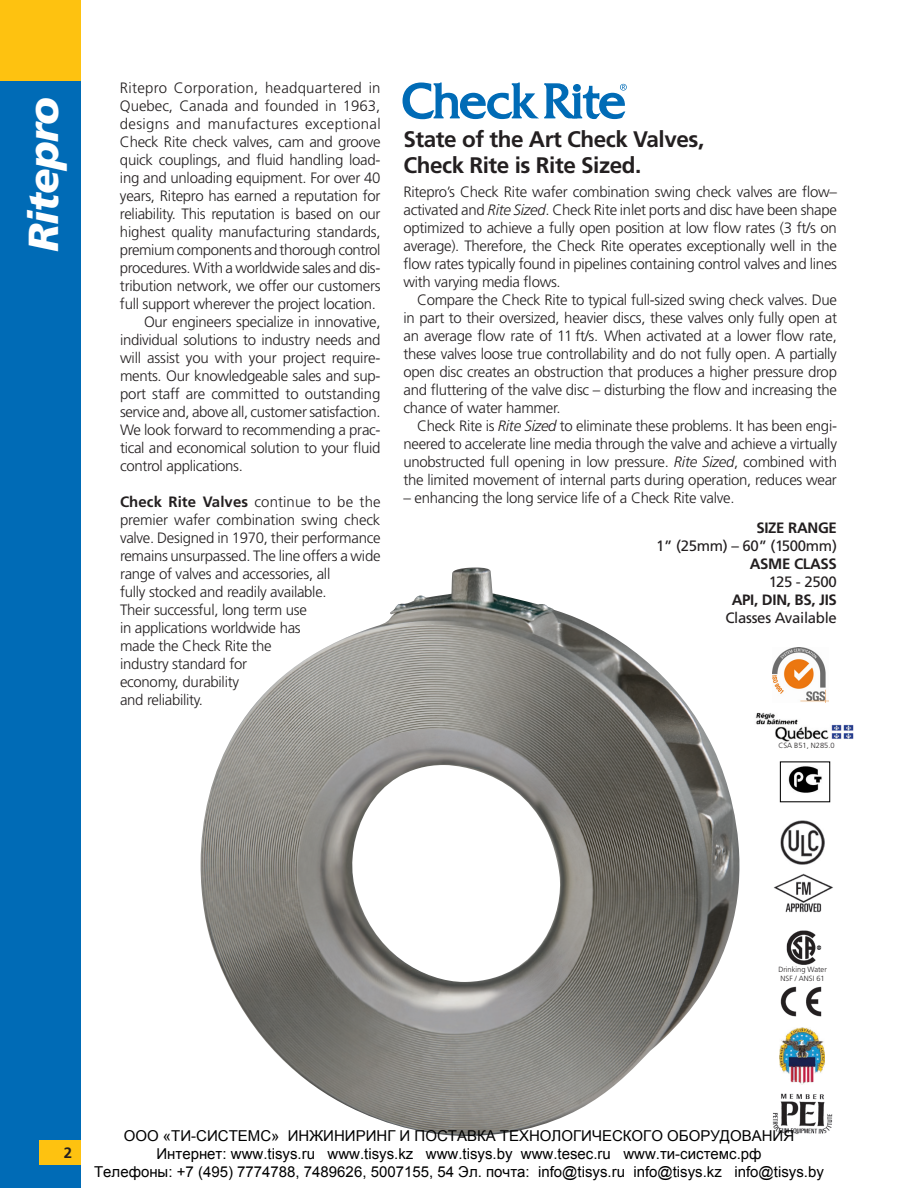
<style>
.page{position:relative;width:918px;height:1188px;background:#fff}
.page>*{position:absolute;margin:0;border:0;box-sizing:border-box;transform-origin:0 0}
.t1{font:italic 900 42px "Frutiger";color:#fff}
.t2{font:700 22.5px "Frutiger";letter-spacing:-.02em;color:#231f20}
.t3{font:300 15px/18px "Frutiger";letter-spacing:-.02em;color:#231f20;text-align:justify}
.t4{font:15px/18px "Arial";color:#000;text-align:center}
.t5{font:15px "Frutiger";letter-spacing:-.02em;color:#231f20}
.t6{font:700 15px "Frutiger";letter-spacing:-.02em;color:#231f20}
.t7{font:300 7.5px "Frutiger";color:#231f20}
.s1{font-weight:700}
.s2{font-style:italic}
</style>
<div class="page">
<div style="left:0;top:81px;width:81px;height:1107px;background:#006bb6"></div>
<div style="left:0;top:0;width:81px;height:81px;background:#fec210"></div>
<svg style="left:403px;top:82px;width:224px;height:37px"></svg>
<img style="left:780px;top:986px;width:42px;height:31px">
<img style="left:779px;top:1027px;width:45px;height:57px">
<img style="left:773px;top:873px;width:60px;height:40px">
<img style="left:772px;top:1093px;width:61px;height:42px">
<img style="left:781px;top:820px;width:44px;height:44px">
<img style="left:755px;top:712px;width:99px;height:30px">
<img style="left:772px;top:647px;width:57px;height:56px">
<img style="left:200px;top:567px;width:540px;height:569px">
<div style="left:40px;top:1141px;width:41px;height:24px;background:#fec210"></div>
<img style="left:786px;top:930px;width:36px;height:35px">
<div style="left:780px;top:761px;width:50px;height:41px;border:1px solid #000"></div>
<img style="left:788px;top:766px;width:34px;height:27px">
<p class="t1" style="left:18px;top:252px;width:157px;rotate:-90deg">Ritepro</p>
<p class="t3" style="left:120px;top:79px;width:262px">Ritepro Corporation, headquartered in Quebec, Canada and founded in 1963, designs and manufactures exceptional Check Rite check valves, cam and groove quick couplings, and fluid handling load&shy;ing and unloading equipment. For over 40 years, Ritepro has earned a reputation for reliability. This reputation is based on our highest quality manufacturing standards, premium components and thorough control procedures. With a worldwide sales and dis&shy;tribution network, we offer our customers full support wherever the project location.</p>
<p class="t3" style="left:120px;top:313px;width:262px;text-indent:24px">Our engineers specialize in innovative, individual solutions to industry needs and will assist you with your project require&shy;ments. Our knowledgeable sales and sup&shy;port staff are committed to outstanding service and, above all, customer satisfaction.<br>We look forward to recommending a prac&shy;tical and economical solution to your fluid control applications.</p>
<p class="t3" style="left:120px;top:493px;width:262px"><span class="s1">Check Rite Valves</span> continue to be the premier wafer combination swing check valve. Designed in 1970, their performance remains unsurpassed. The line offers a wide range of valves and accessories, all</p>
<p class="t3" style="left:120px;top:583px;width:208px">fully stocked and readily available.</p>
<p class="t3" style="left:120px;top:601px;width:188px">Their successful, long term use</p>
<p class="t3" style="left:120px;top:619px;width:182px">in applications worldwide has</p>
<p class="t3" style="left:120px;top:637px;width:153px">made the Check Rite the</p>
<p class="t3" style="left:120px;top:655px;width:129px">industry standard for</p>
<p class="t3" style="left:120px;top:673px;width:121px">economy, durability</p>
<p class="t3" style="left:120px;top:691px;width:85px">and reliability.</p>
<p class="t2" style="left:404px;top:126px;width:302px">State of the Art Check Valves,</p>
<p class="t2" style="left:404px;top:152px;width:240px">Check Rite is Rite Sized.</p>
<p class="t3" style="left:404px;top:183px;width:435px">Ritepro’s Check Rite wafer combination swing check valves are flow– activated and <span class="s2">Rite Sized</span>. Check Rite inlet ports and disc have been shape optimized to achieve a fully open position at low flow rates (3 ft/s on average). Therefore, the Check Rite operates exceptionally well in the flow rates typically found in pipelines containing control valves and lines with varying media flows.</p>
<p class="t3" style="left:404px;top:291px;width:435px;text-indent:14px">Compare the Check Rite to typical full-sized swing check valves. Due in part to their oversized, heavier discs, these valves only fully open at an average flow rate of 11 ft/s. When activated at a lower flow rate, these valves loose true controllability and do not fully open. A partially open disc creates an obstruction that produces a higher pressure drop and fluttering of the valve disc – disturbing the flow and increasing the chance of water hammer.</p>
<p class="t3" style="left:403px;top:417px;width:435px;text-indent:14px">Check Rite is <span class="s2">Rite Sized</span> to eliminate these problems. It has been engi&shy;neered to accelerate line media through the valve and achieve a virtually unobstructed full opening in low pressure. <span class="s2">Rite Sized</span>, combined with the limited movement of internal parts during operation, reduces wear</p>
<p class="t3" style="left:403px;top:489px;width:333px">– enhancing the long service life of a Check Rite valve.</p>
<p class="t6" style="left:756px;top:519px;width:82px">SIZE RANGE</p>
<p class="t5" style="left:656px;top:537px;width:182px">1” (25mm) – 60” (1500mm)</p>
<p class="t6" style="left:750px;top:555px;width:89px">ASME CLASS</p>
<p class="t5" style="left:769px;top:573px;width:70px">125 - 2500</p>
<p class="t6" style="left:732px;top:591px;width:107px">API, DIN, BS, JIS</p>
<p class="t5" style="left:725px;top:609px;width:113px">Classes Available</p>
<p class="t7" style="left:778px;top:741px;width:58px">CSA B51, N285.0</p>
<p class="t7" style="left:778px;top:966px;width:50px">Drinking Water</p>
<p class="t7" style="left:781px;top:975px;width:46px">NSF / ANSI 61</p>
<p class="t6" style="left:64px;top:1144px;width:10px">2</p>
<p class="t4" style="left:94px;top:1127px;width:731px">ООО «ТИ-СИСТЕМС» ИНЖИНИРИНГ И ПОСТАВКА ТЕХНОЛОГИЧЕСКОГО ОБОРУДОВАНИЯ<br>Интернет: www.tisys.ru www.tisys.kz www.tisys.by www.tesec.ru www.ти-системс.рф<br>Телефоны: +7 (495) 7774788, 7489626, 5007155, 54 Эл. почта: info@tisys.ru info@tisys.kz info@tisys.by</p>
</div>
